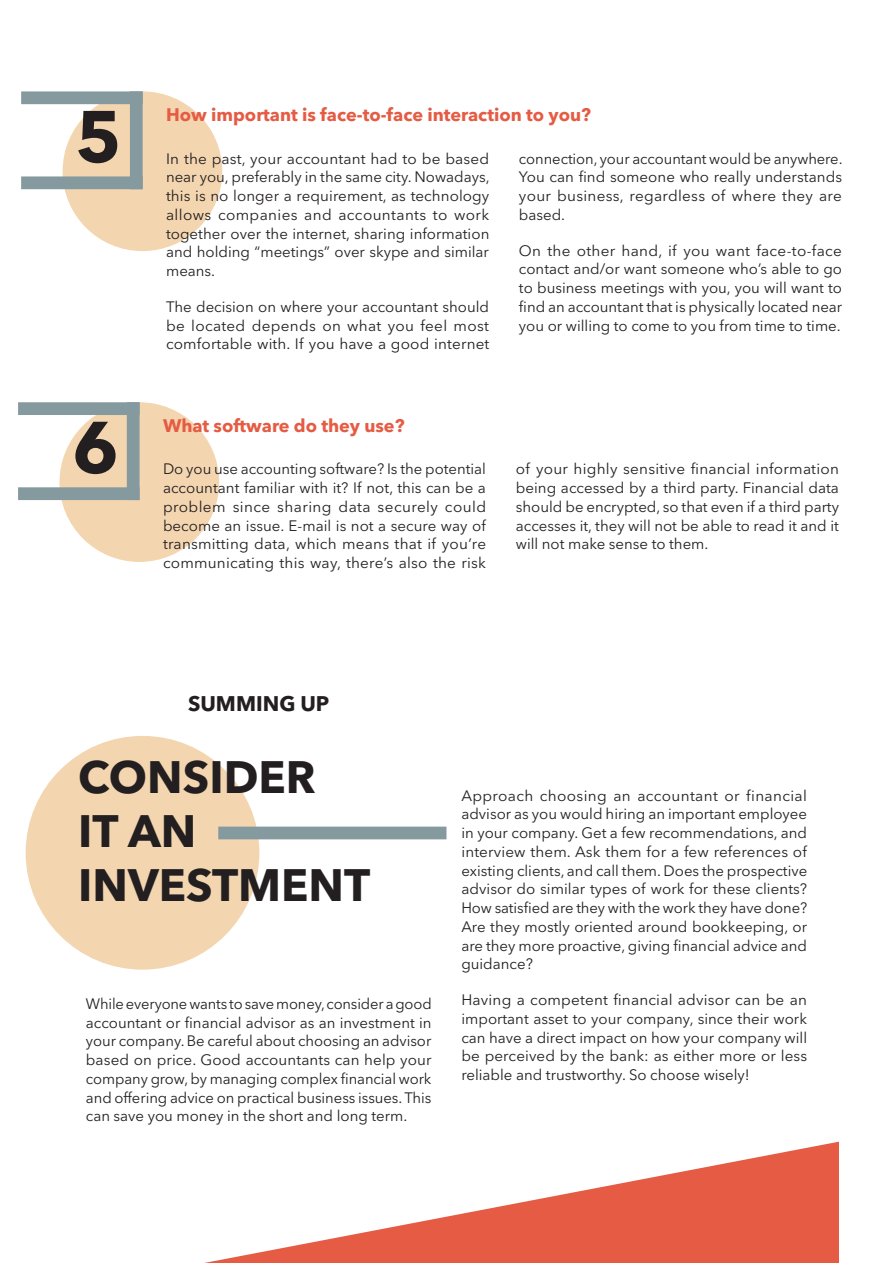
<style>
.page{position:relative;width:893px;height:1263px;background:#fff}
.page>*{position:absolute;margin:0;border:0;box-sizing:border-box;transform-origin:0 0}
.body{font:700 72px "Avenir Next Cyr";color:#231f20}
.t1{font:700 45px/54px "Avenir Next Cyr";color:#231f20}
.header_3{font:700 21px "Avenir Next Cyr";color:#231f20}
.body-2{font:700 18px "Avenir Next Cyr";color:#e55b43}
.body-3{font:15px/18.8px "Avenir Next Cyr";color:#231f20;text-align:justify}
</style>
<div class="page">
<svg style="left:204px;top:1142px;width:635px;height:121px"></svg>
<div style="left:63px;top:91px;width:159px;height:160px;background:#f3d5b0;border-radius:50%"></div>
<div style="left:21px;top:91px;width:122px;height:13px;background:#849a9f"></div>
<div style="left:21px;top:176px;width:122px;height:13px;background:#849a9f"></div>
<div style="left:130px;top:91px;width:13px;height:98px;background:#849a9f"></div>
<div style="left:60px;top:402px;width:159px;height:160px;background:#f3d5b0;border-radius:50%"></div>
<div style="left:18px;top:402px;width:122px;height:13px;background:#849a9f"></div>
<div style="left:18px;top:487px;width:122px;height:13px;background:#849a9f"></div>
<div style="left:127px;top:402px;width:13px;height:98px;background:#849a9f"></div>
<div style="left:26px;top:736px;width:233px;height:234px;background:#f3d5b0;border-radius:50%"></div>
<div style="left:218px;top:827px;width:228px;height:12px;background:#849a9f"></div>
<p class="body" style="left:75px;top:93px;width:48px">5</p>
<p class="body-2" style="left:166px;top:104px;width:426px">How important is face-to-face interaction to you?</p>
<p class="body-3" style="left:166px;top:149px;width:325px">In the past, your accountant had to be based near you, preferably in the same city. Nowadays, this is no longer a requirement, as technology allows companies and accountants to work together over the internet, sharing information and holding “meetings” over skype and similar means.</p>
<p class="body-3" style="left:166px;top:297px;width:325px">The decision on where your accountant should be located depends on what you feel most comfortable with. If you have a good internet</p>
<p class="body-3" style="left:519px;top:149px;width:325px">connection, your accountant would be anywhere.<br>You can find someone who really understands your business, regardless of where they are based.</p>
<p class="body-3" style="left:519px;top:241px;width:325px">On the other hand, if you want face-to-face contact and/or want someone who’s able to go to business meetings with you, you will want to find an accountant that is physically located near you or willing to come to you from time to time.</p>
<p class="body" style="left:72px;top:403px;width:48px">6</p>
<p class="body-2" style="left:163px;top:415px;width:243px">What software do they use?</p>
<p class="body-3" style="left:163px;top:460px;width:325px">Do you use accounting software? Is the potential accountant familiar with it? If not, this can be a problem since sharing data securely could become an issue. E-mail is not a secure way of transmitting data, which means that if you’re communicating this way, there’s also the risk</p>
<p class="body-3" style="left:516px;top:460px;width:325px">of your highly sensitive financial information being accessed by a third party. Financial data should be encrypted, so that even if a third party accesses it, they will not be able to read it and it will not make sense to them.</p>
<p class="header_3" style="left:188px;top:690px;width:143px">SUMMING UP</p>
<p class="t1" style="left:78px;top:750px;width:294px">CONSIDER<br>IT AN<br>INVESTMENT</p>
<p class="body-3" style="left:86px;top:994px;width:347px">While everyone wants to save money, consider a good accountant or financial advisor as an investment in your company. Be careful about choosing an advisor based on price. Good accountants can help your company grow, by managing complex financial work and offering advice on practical business issues. This can save you money in the short and long term.</p>
<p class="body-3" style="left:461px;top:786px;width:347px">Approach choosing an accountant or financial advisor as you would hiring an important employee in your company. Get a few recommendations, and interview them. Ask them for a few references of existing clients, and call them. Does the prospective advisor do similar types of work for these clients?<br>How satisfied are they with the work they have done?<br>Are they mostly oriented around bookkeeping, or are they more proactive, giving financial advice and guidance?</p>
<p class="body-3" style="left:461px;top:990px;width:347px">Having a competent financial advisor can be an important asset to your company, since their work can have a direct impact on how your company will be perceived by the bank: as either more or less reliable and trustworthy. So choose wisely!</p>
</div>
